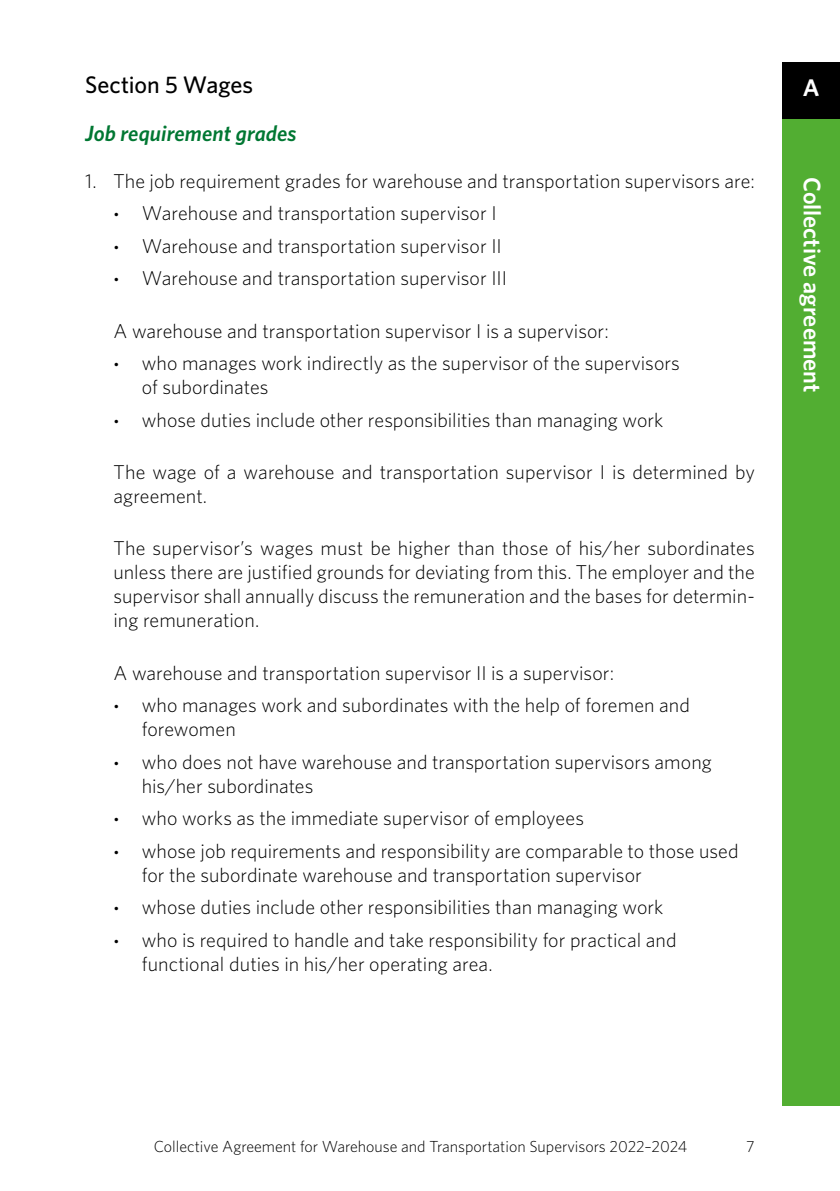
<style>
.page{position:relative;width:840px;height:1191px;background:#fff}
.page>*{position:absolute;margin:0;border:0;box-sizing:border-box;transform-origin:0 0}
.t1{font:600 24px "Whitney";color:#fff}
.t2{font:500 24px "Whitney";color:#000}
.t3{font:italic 600 22px "Whitney";letter-spacing:.005em;color:#007732}
.t4{font:300 20px/24px "Whitney";color:#000}
.t5{font:300 16px "Whitney";color:#000}
.s1{font-family:"Tanger Serif Wide";font-weight:400}
</style>
<div class="page">
<div style="left:782px;top:63px;width:57px;height:1042px;background:#52ae32"></div>
<div style="left:782px;top:63px;width:57px;height:56px;background:#000"></div>
<p class="t2" style="left:85px;top:69px;width:169px">Section 5 Wages</p>
<p class="t3" style="left:85px;top:119px;width:213px">Job requirement grades</p>
<p class="t4" style="left:85px;top:168px;width:670px">1. The job requirement grades for warehouse and transportation supervisors are:</p>
<p class="t4" style="left:113px;top:200px;width:384px"><span class="s1">•</span> Warehouse and transportation supervisor I</p>
<p class="t4" style="left:113px;top:233px;width:389px"><span class="s1">•</span> Warehouse and transportation supervisor II</p>
<p class="t4" style="left:113px;top:265px;width:395px"><span class="s1">•</span> Warehouse and transportation supervisor III</p>
<p class="t4" style="left:113px;top:318px;width:496px">A warehouse and transportation supervisor I is a supervisor:</p>
<p class="t4" style="left:142px;top:350px;width:539px;text-indent:-28px"><span class="s1">•</span> who manages work indirectly as the supervisor of the supervisors of subordinates</p>
<p class="t4" style="left:113px;top:407px;width:551px"><span class="s1">•</span> whose duties include other responsibilities than managing work</p>
<p class="t4" style="left:113px;top:459px;width:642px">The wage of a warehouse and transportation supervisor I is determined by agreement.</p>
<p class="t4" style="left:113px;top:536px;width:642px;text-align:justify">The supervisor’s wages must be higher than those of his/her subordinates unless there are justified grounds for deviating from this. The employer and the supervisor shall annually discuss the remuneration and the bases for determin&shy;ing remuneration.</p>
<p class="t4" style="left:113px;top:660px;width:502px">A warehouse and transportation supervisor II is a supervisor:</p>
<p class="t4" style="left:142px;top:692px;width:549px;text-indent:-28px"><span class="s1">•</span> who manages work and subordinates with the help of foremen and forewomen</p>
<p class="t4" style="left:142px;top:749px;width:571px;text-indent:-28px"><span class="s1">•</span> who does not have warehouse and transportation supervisors among his/her subordinates</p>
<p class="t4" style="left:113px;top:805px;width:472px"><span class="s1">•</span> who works as the immediate supervisor of employees</p>
<p class="t4" style="left:142px;top:838px;width:598px;text-indent:-28px"><span class="s1">•</span> whose job requirements and responsibility are comparable to those used for the subordinate warehouse and transportation supervisor</p>
<p class="t4" style="left:113px;top:894px;width:551px"><span class="s1">•</span> whose duties include other responsibilities than managing work</p>
<p class="t4" style="left:142px;top:927px;width:536px;text-indent:-28px"><span class="s1">•</span> who is required to handle and take responsibility for practical and functional duties in his/her operating area.</p>
<p class="t1" style="left:802px;top:72px;width:18px">A</p>
<p class="t1" style="left:827px;top:177px;width:217px;rotate:90deg">Collective agreement</p>
<p class="t5" style="left:154px;top:1136px;width:534px">Collective Agreement for Warehouse and Transportation Supervisors 2022–2024</p>
<p class="t5" style="left:745px;top:1136px;width:10px">7</p>
</div>
